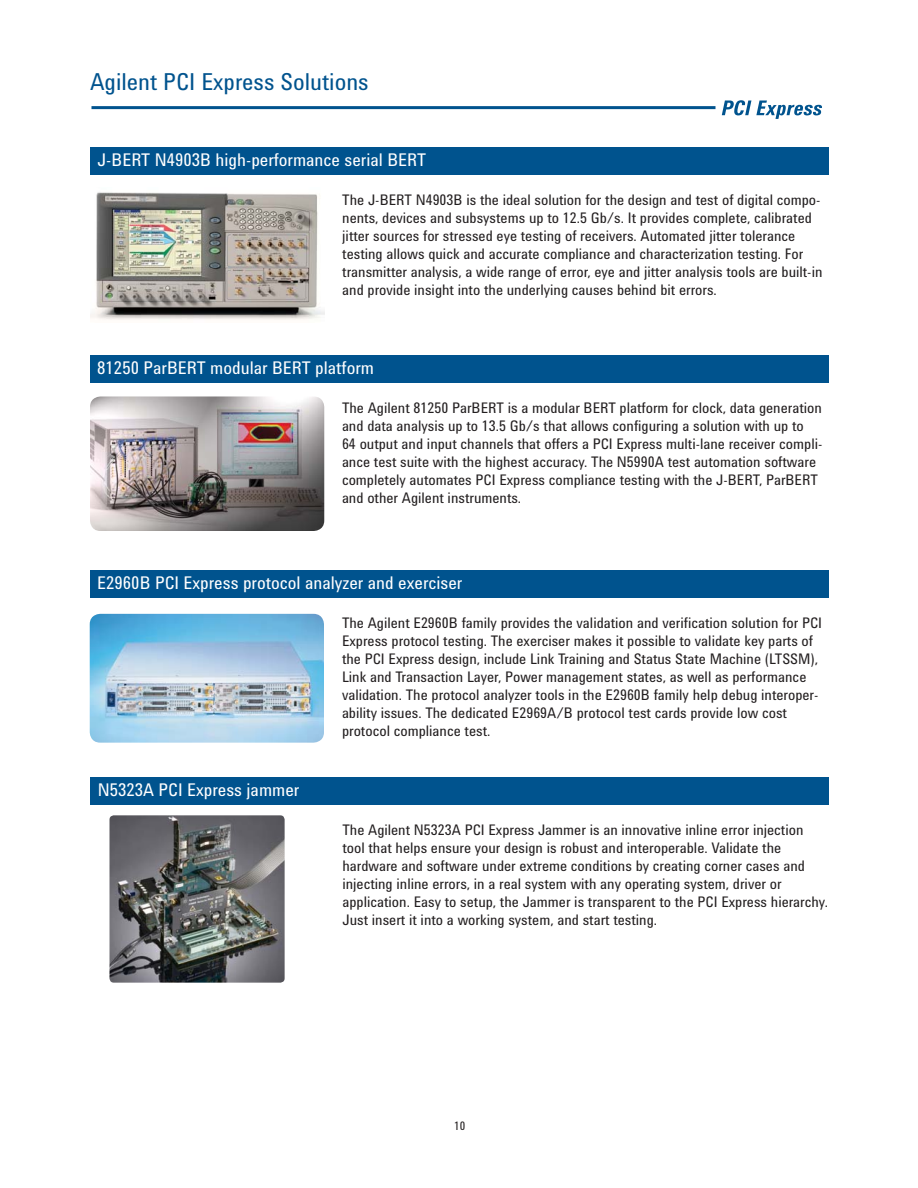
<style>
.page{position:relative;width:918px;height:1188px;background:#fff}
.page>*{position:absolute;margin:0;border:0;box-sizing:border-box;transform-origin:0 0}
.t1{font:24px "Agilent Condensed CFF";color:#00538e}
.t2{font:18px "Agilent Condensed CFF";color:#fff}
.t3{font:15px/18px "Agilent Condensed CFF";color:#231f20}
.t4{font:12px "Agilent Condensed CFF";color:#231f20}
</style>
<div class="page">
<div style="left:90px;top:148px;width:739px;height:27px;background:#00538e"></div>
<img style="left:90px;top:192px;width:234px;height:128px">
<div style="left:90px;top:355px;width:738px;height:28px;background:#00538e"></div>
<img style="left:90px;top:396px;width:234px;height:135px;border-radius:10px">
<div style="left:90px;top:571px;width:738px;height:27px;background:#00538e"></div>
<img style="left:90px;top:614px;width:234px;height:129px;border-radius:10px">
<div style="left:90px;top:777px;width:739px;height:28px;background:#00538e"></div>
<img style="left:110px;top:815px;width:175px;height:168px;border-radius:4px">
<hr style="left:91px;top:106px;width:625px;height:3px;background:#00538e">
<svg style="left:722px;top:100px;width:100px;height:19px"></svg>
<h1 class="t1" style="left:90px;top:73px;width:280px">Agilent PCI Express Solutions</h1>
<p class="t2" style="left:98px;top:154px;width:330px">J-BERT N4903B high-performance serial BERT</p>
<p class="t3" style="left:342px;top:193px;width:482px">The J-BERT N4903B is the ideal solution for the design and test of digital compo&shy;nents, devices and subsystems up to 12.5 Gb/s. It provides complete, calibrated jitter sources for stressed eye testing of receivers. Automated jitter tolerance testing allows quick and accurate compliance and characterization testing. For transmitter analysis, a wide range of error, eye and jitter analysis tools are built-in and provide insight into the underlying causes behind bit errors.</p>
<p class="t2" style="left:97px;top:361px;width:278px">81250 ParBERT modular BERT platform</p>
<p class="t3" style="left:342px;top:400px;width:482px">The Agilent 81250 ParBERT is a modular BERT platform for clock, data generation and data analysis up to 13.5 Gb/s that allows configuring a solution with up to<br>64 output and input channels that offers a PCI Express multi-lane receiver compli&shy;ance test suite with the highest accuracy. The N5990A test automation software completely automates PCI Express compliance testing with the J-BERT, ParBERT and other Agilent instruments.</p>
<p class="t2" style="left:97px;top:576px;width:367px">E2960B PCI Express protocol analyzer and exerciser</p>
<p class="t3" style="left:342px;top:615px;width:482px">The Agilent E2960B family provides the validation and verification solution for PCI Express protocol testing. The exerciser makes it possible to validate key parts of the PCI Express design, include Link Training and Status State Machine (LTSSM), Link and Transaction Layer, Power management states, as well as performance validation. The protocol analyzer tools in the E2960B family help debug interoper&shy;ability issues. The dedicated E2969A/B protocol test cards provide low cost protocol compliance test.</p>
<p class="t2" style="left:98px;top:783px;width:203px">N5323A PCI Express jammer</p>
<p class="t3" style="left:342px;top:822px;width:487px">The Agilent N5323A PCI Express Jammer is an innovative inline error injection tool that helps ensure your design is robust and interoperable. Validate the hardware and software under extreme conditions by creating corner cases and injecting inline errors, in a real system with any operating system, driver or application. Easy to setup, the Jammer is transparent to the PCI Express hierarchy.<br>Just insert it into a working system, and start testing.</p>
<p class="t4" style="left:454px;top:1122px;width:13px">10</p>
</div>
